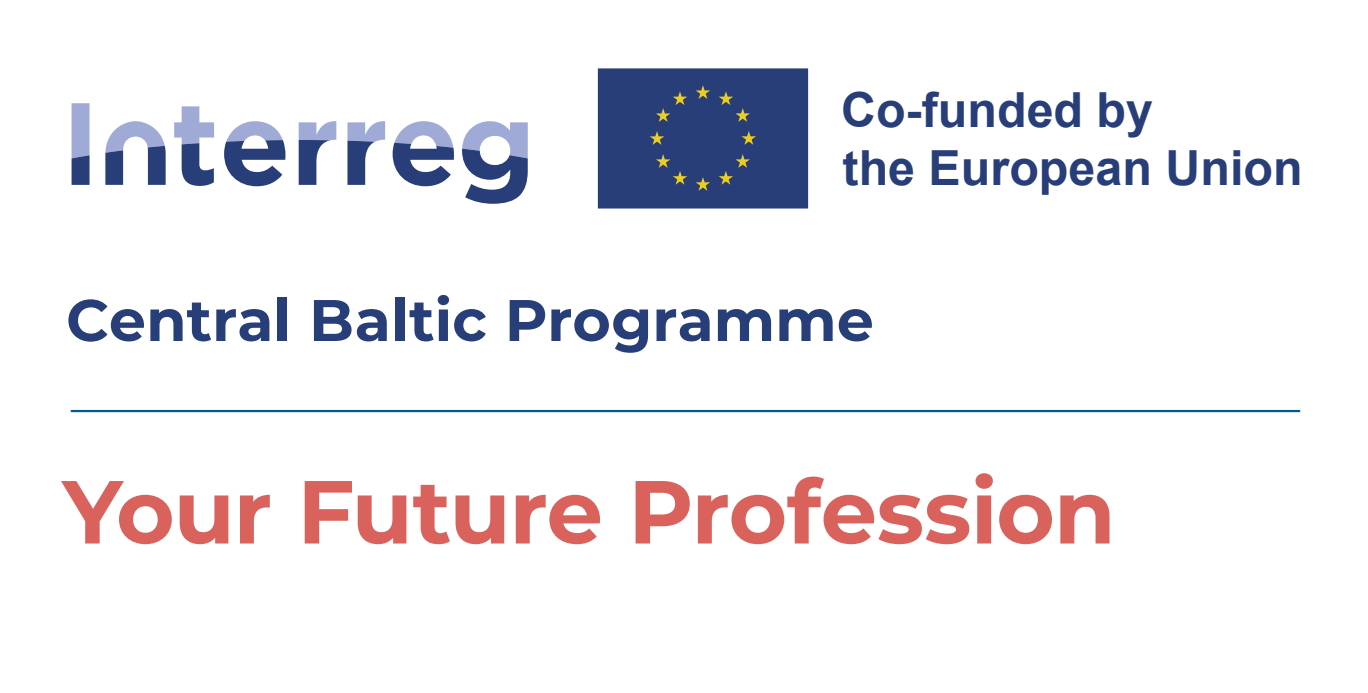
<style>
.page{position:relative;width:1368px;height:693px;background:#fff}
.page>*{position:absolute;margin:0;border:0;box-sizing:border-box;transform-origin:0 0}
.t1{font:700 89.4px "Montserrat";letter-spacing:-.015em;color:#da625d}
.t2{font:700 58.5px "Montserrat";color:#283e79}
.t3{font:700 48.3px/58.2px "Arial";color:#283e79}
</style>
<div class="page">
<svg style="left:392px;top:121px;width:62px;height:65px"></svg>
<svg style="left:72px;top:103px;width:17px;height:82px"></svg>
<svg style="left:174px;top:106px;width:40px;height:80px"></svg>
<svg style="left:224px;top:121px;width:61px;height:65px"></svg>
<svg style="left:298px;top:121px;width:38px;height:64px"></svg>
<svg style="left:347px;top:121px;width:38px;height:64px"></svg>
<svg style="left:462px;top:121px;width:65px;height:83px"></svg>
<svg style="left:105px;top:121px;width:61px;height:64px"></svg>
<div style="left:597px;top:68px;width:212px;height:141px;background:#283e79"></div>
<hr style="left:72px;top:410px;width:1226px;height:2px;background:#005994">
<p class="t3" style="left:841px;top:81px;width:463px">Co-funded by<br>the European Union</p>
<p class="t2" style="left:66px;top:278px;width:809px">Central Baltic Programme</p>
<h1 class="t1" style="left:62px;top:447px;width:1054px">Your Future Profession</h1>
</div>
